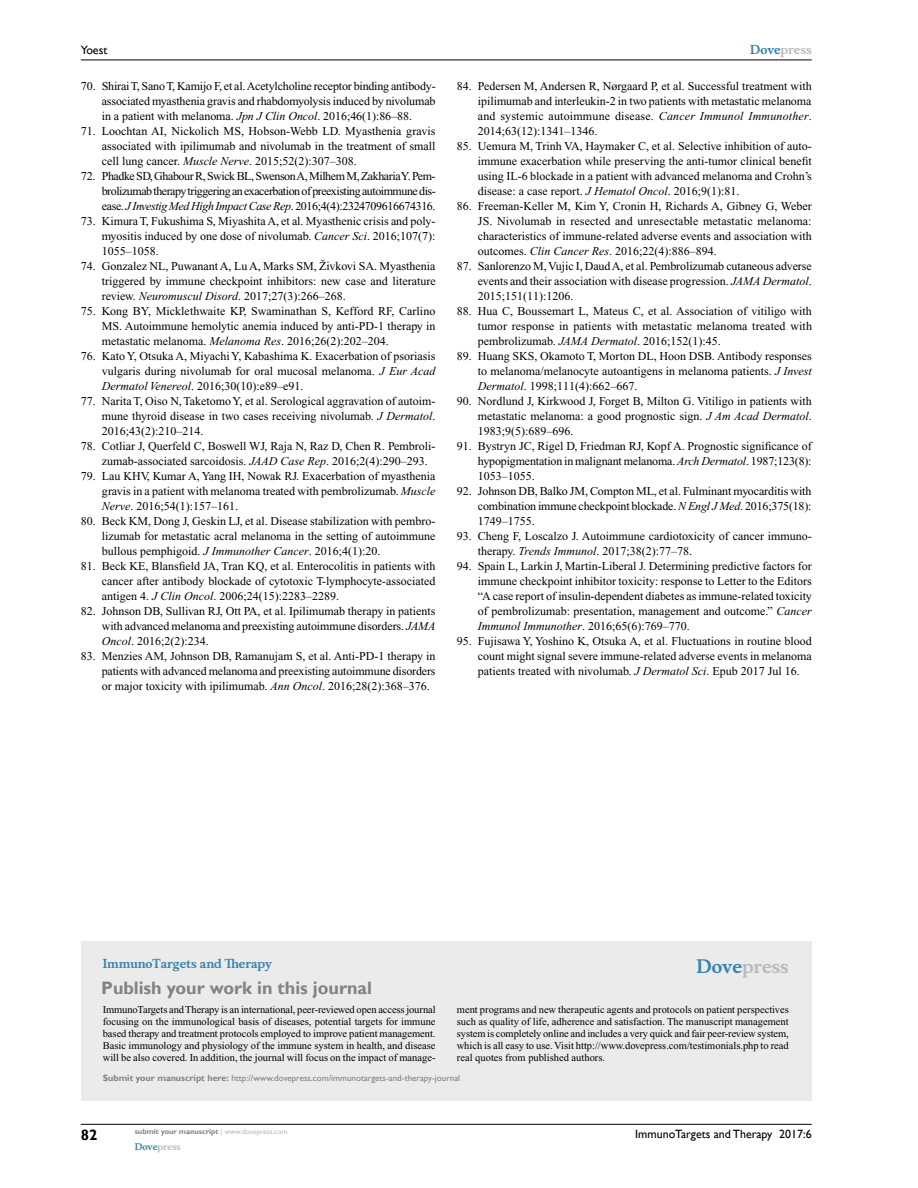
<style>
.page{position:relative;width:918px;height:1188px;background:#fff}
.page>*{position:absolute;margin:0;border:0;box-sizing:border-box;transform-origin:0 0}
.t1{font:700 18px "Gill Sans";color:#808285}
.t2{font:700 18px "Musee";color:#b8babc}
.t3{font:700 15px "Gill Sans";color:#000}
.t4{font:12px/15px "Times New Roman";color:#000;text-align:justify}
.t5{font:12px "Gill Sans";color:#000}
.t6{font:700 12px "Musee";color:#3785ad}
.t7{font:700 12px "Musee";color:#b8babc}
.t8{font:10.5px/12px "Times New Roman";color:#000;text-align:justify}
.t9{font:9px "Gill Sans";color:#808285}
.t10{font:700 9px "Musee";color:#b8babc}
.t11{font:700 7.5px "Gill Sans";color:#808285}
.s1{font-style:italic}
.s2{color:#3785ad}
.s3{font-weight:700}
.s4{font-weight:400;color:#b8babc}
</style>
<div class="page">
<div style="left:81px;top:941px;width:731px;height:160px;background:#ebebec"></div>
<hr style="left:81px;top:1124px;width:731px;height:1px;background:#000">
<hr style="left:81px;top:60px;width:731px;height:1px;background:#000">
<p class="t5" style="left:81px;top:43px;width:28px">Yoest</p>
<p class="t4" style="left:102px;top:79px;width:335px;text-indent:-21px">70. Shirai T, Sano T, Kamijo F, et al. Acetylcholine receptor binding antibody&shy;associated myasthenia gravis and rhabdomyolysis induced by nivolumab in a patient with melanoma. <span class="s1">Jpn J Clin Oncol</span>. 2016;46(1):86–88.</p>
<p class="t4" style="left:102px;top:124px;width:335px;text-indent:-21px">71. Loochtan AI, Nickolich MS, Hobson-Webb LD. Myasthenia gravis associated with ipilimumab and nivolumab in the treatment of small cell lung cancer. <span class="s1">Muscle Nerve</span>. 2015;52(2):307–308.</p>
<p class="t4" style="left:102px;top:169px;width:336px;text-indent:-21px">72. Phadke SD, Ghabour R, Swick BL, Swenson A, Milhem M, Zakharia Y. Pem&shy;brolizumab therapy triggering an exacerbation of preexisting autoimmune dis&shy;ease. <span class="s1">J Investig Med High Impact Case Rep</span>. 2016;4(4):2324709616674316.</p>
<p class="t4" style="left:102px;top:214px;width:335px;text-indent:-21px">73. Kimura T, Fukushima S, Miyashita A, et al. Myasthenic crisis and poly&shy;myositis induced by one dose of nivolumab. <span class="s1">Cancer Sci</span>. 2016;107(7):<br>1055–1058.</p>
<p class="t4" style="left:102px;top:259px;width:336px;text-indent:-21px">74. Gonzalez NL, Puwanant A, Lu A, Marks SM, Živkovi SA. Myasthenia triggered by immune checkpoint inhibitors: new case and literature review. <span class="s1">Neuromuscul Disord</span>. 2017;27(3):266–268.</p>
<p class="t4" style="left:102px;top:304px;width:335px;text-indent:-21px">75. Kong BY, Micklethwaite KP, Swaminathan S, Kefford RF, Carlino MS. Autoimmune hemolytic anemia induced by anti-PD-1 therapy in metastatic melanoma. <span class="s1">Melanoma Res</span>. 2016;26(2):202–204.</p>
<p class="t4" style="left:102px;top:349px;width:335px;text-indent:-21px">76. Kato Y, Otsuka A, Miyachi Y, Kabashima K. Exacerbation of psoriasis vulgaris during nivolumab for oral mucosal melanoma. <span class="s1">J Eur Acad Dermatol Venereol</span>. 2016;30(10):e89–e91.</p>
<p class="t4" style="left:102px;top:394px;width:335px;text-indent:-21px">77. Narita T, Oiso N, Taketomo Y, et al. Serological aggravation of autoim&shy;mune thyroid disease in two cases receiving nivolumab. <span class="s1">J Dermatol</span>.<br>2016;43(2):210–214.</p>
<p class="t4" style="left:102px;top:439px;width:335px;text-indent:-21px">78. Cotliar J, Querfeld C, Boswell WJ, Raja N, Raz D, Chen R. Pembroli&shy;zumab-associated sarcoidosis. <span class="s1">JAAD Case Rep</span>. 2016;2(4):290–293.</p>
<p class="t4" style="left:102px;top:469px;width:335px;text-indent:-21px">79. Lau KHV, Kumar A, Yang IH, Nowak RJ. Exacerbation of myasthenia gravis in a patient with melanoma treated with pembrolizumab. <span class="s1">Muscle Nerve</span>. 2016;54(1):157–161.</p>
<p class="t4" style="left:102px;top:514px;width:335px;text-indent:-21px">80. Beck KM, Dong J, Geskin LJ, et al. Disease stabilization with pembro&shy;lizumab for metastatic acral melanoma in the setting of autoimmune bullous pemphigoid. <span class="s1">J Immunother Cancer</span>. 2016;4(1):20.</p>
<p class="t4" style="left:102px;top:559px;width:335px;text-indent:-21px">81. Beck KE, Blansfield JA, Tran KQ, et al. Enterocolitis in patients with cancer after antibody blockade of cytotoxic T-lymphocyte-associated antigen 4. <span class="s1">J Clin Oncol</span>. 2006;24(15):2283–2289.</p>
<p class="t4" style="left:102px;top:604px;width:335px;text-indent:-21px">82. Johnson DB, Sullivan RJ, Ott PA, et al. Ipilimumab therapy in patients with advanced melanoma and preexisting autoimmune disorders. <span class="s1">JAMA Oncol</span>. 2016;2(2):234.</p>
<p class="t4" style="left:102px;top:649px;width:335px;text-indent:-21px">83. Menzies AM, Johnson DB, Ramanujam S, et al. Anti-PD-1 therapy in patients with advanced melanoma and preexisting autoimmune disorders or major toxicity with ipilimumab. <span class="s1">Ann Oncol</span>. 2016;28(2):368–376.</p>
<p class="t7" style="left:750px;top:43px;width:63px"><span class="s2">Dove</span>press</p>
<p class="t4" style="left:478px;top:79px;width:336px;text-indent:-21px">84. Pedersen M, Andersen R, Nørgaard P, et al. Successful treatment with ipilimumab and interleukin-2 in two patients with metastatic melanoma and systemic autoimmune disease. <span class="s1">Cancer Immunol Immunother</span>.<br>2014;63(12):1341–1346.</p>
<p class="t4" style="left:478px;top:139px;width:335px;text-indent:-21px">85. Uemura M, Trinh VA, Haymaker C, et al. Selective inhibition of auto&shy;immune exacerbation while preserving the anti-tumor clinical benefit using IL-6 blockade in a patient with advanced melanoma and Crohn’s disease: a case report. <span class="s1">J Hematol Oncol</span>. 2016;9(1):81.</p>
<p class="t4" style="left:478px;top:199px;width:335px;text-indent:-21px">86. Freeman-Keller M, Kim Y, Cronin H, Richards A, Gibney G, Weber JS. Nivolumab in resected and unresectable metastatic melanoma: characteristics of immune-related adverse events and association with outcomes. <span class="s1">Clin Cancer Res</span>. 2016;22(4):886–894.</p>
<p class="t4" style="left:478px;top:259px;width:335px;text-indent:-21px">87. Sanlorenzo M, Vujic I, Daud A, et al. Pembrolizumab cutaneous adverse events and their association with disease progression. <span class="s1">JAMA Dermatol</span>.<br>2015;151(11):1206.</p>
<p class="t4" style="left:478px;top:304px;width:336px;text-indent:-21px">88. Hua C, Boussemart L, Mateus C, et al. Association of vitiligo with tumor response in patients with metastatic melanoma treated with pembrolizumab. <span class="s1">JAMA Dermatol</span>. 2016;152(1):45.</p>
<p class="t4" style="left:478px;top:349px;width:335px;text-indent:-21px">89. Huang SKS, Okamoto T, Morton DL, Hoon DSB. Antibody responses to melanoma/melanocyte autoantigens in melanoma patients. <span class="s1">J Invest Dermatol</span>. 1998;111(4):662–667.</p>
<p class="t4" style="left:478px;top:394px;width:335px;text-indent:-21px">90. Nordlund J, Kirkwood J, Forget B, Milton G. Vitiligo in patients with metastatic melanoma: a good prognostic sign. <span class="s1">J Am Acad Dermatol</span>.<br>1983;9(5):689–696.</p>
<p class="t4" style="left:478px;top:439px;width:335px;text-indent:-21px">91. Bystryn JC, Rigel D, Friedman RJ, Kopf A. Prognostic significance of hypopigmentation in malignant melanoma. <span class="s1">Arch Dermatol</span>. 1987;123(8):<br>1053–1055.</p>
<p class="t4" style="left:478px;top:484px;width:335px;text-indent:-21px">92. Johnson DB, Balko JM, Compton ML, et al. Fulminant myocarditis with combination immune checkpoint blockade. <span class="s1">N Engl J Med</span>. 2016;375(18):<br>1749–1755.</p>
<p class="t4" style="left:478px;top:529px;width:335px;text-indent:-21px">93. Cheng F, Loscalzo J. Autoimmune cardiotoxicity of cancer immuno&shy;therapy. <span class="s1">Trends Immunol</span>. 2017;38(2):77–78.</p>
<p class="t4" style="left:478px;top:559px;width:336px;text-indent:-21px">94. Spain L, Larkin J, Martin-Liberal J. Determining predictive factors for immune checkpoint inhibitor toxicity: response to Letter to the Editors “A case report of insulin-dependent diabetes as immune-related toxicity of pembrolizumab: presentation, management and outcome.” <span class="s1">Cancer Immunol Immunother</span>. 2016;65(6):769–770.</p>
<p class="t4" style="left:478px;top:634px;width:335px;text-indent:-21px">95. Fujisawa Y, Yoshino K, Otsuka A, et al. Fluctuations in routine blood count might signal severe immune-related adverse events in melanoma patients treated with nivolumab. <span class="s1">J Dermatol Sci</span>. Epub 2017 Jul 16.</p>
<p class="t6" style="left:103px;top:956px;width:171px">ImmunoTargets and Therapy</p>
<h1 class="t1" style="left:101px;top:977px;width:272px">Publish your work in this journal</h1>
<h1 class="t2" style="left:697px;top:955px;width:94px"><span class="s2">Dove</span>press</h1>
<p class="t8" style="left:103px;top:1004px;width:334px">ImmunoTargets and Therapy is an international, peer-reviewed open access journal focusing on the immunological basis of diseases, potential targets for immune based therapy and treatment protocols employed to improve patient management.<br>Basic immunology and physiology of the immune system in health, and disease will be also covered. In addition, the journal will focus on the impact of manage-</p>
<p class="t8" style="left:457px;top:1004px;width:333px">ment programs and new therapeutic agents and protocols on patient perspectives such as quality of life, adherence and satisfaction. The manuscript management system is completely online and includes a very quick and fair peer-review system, which is all easy to use. Visit http://www.dovepress.com/testimonials.php to read real quotes from published authors.</p>
<p class="t9" style="left:103px;top:1072px;width:359px"><span class="s3">Submit your manuscript here:</span> http://www.dovepress.com/immunotargets-and-therapy-journal</p>
<p class="t3" style="left:81px;top:1126px;width:18px">82</p>
<p class="t11" style="left:135px;top:1127px;width:154px">submit your manuscript <span class="s4">| www.dovepress.com</span></p>
<p class="t10" style="left:135px;top:1141px;width:48px"><span class="s2">Dove</span>press</p>
<p class="t5" style="left:635px;top:1127px;width:178px">ImmunoTargets and Therapy 2017:6</p>
</div>
